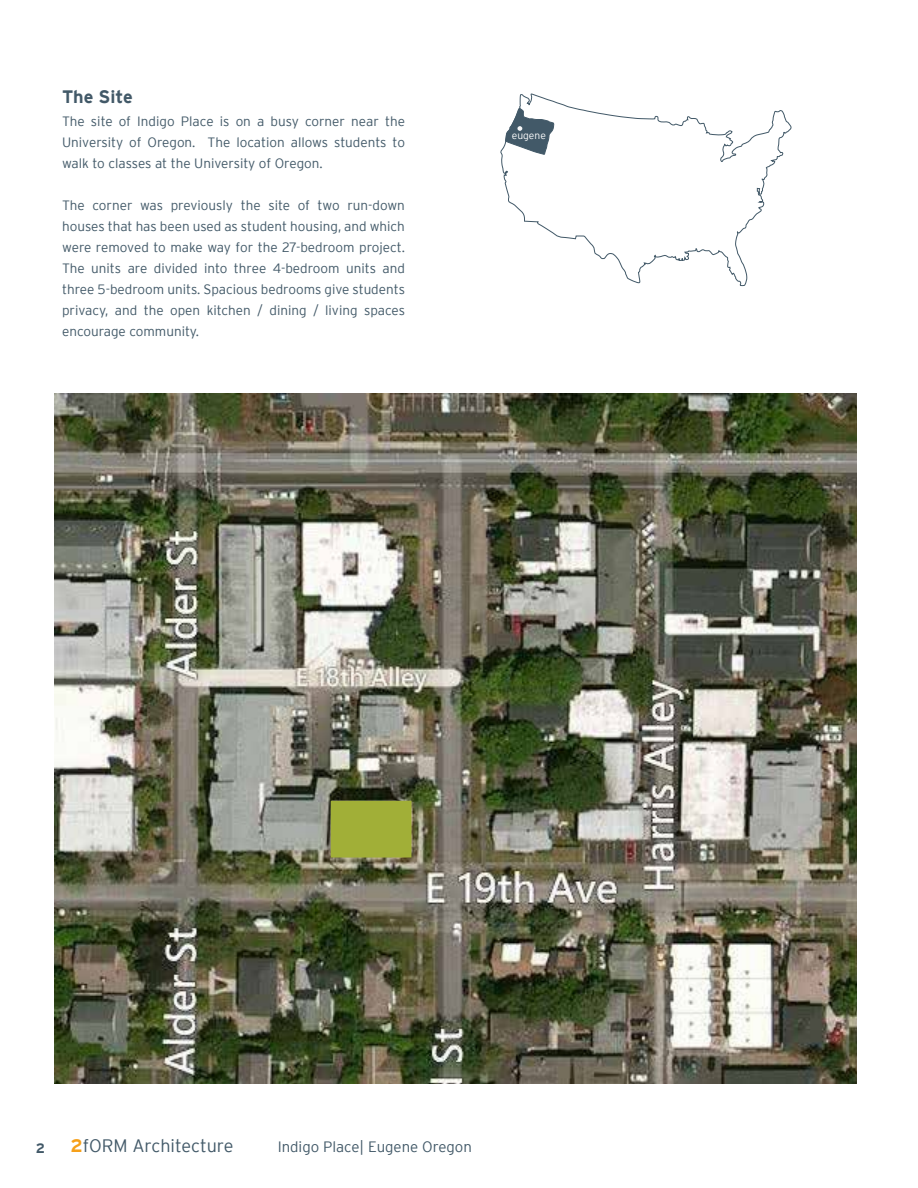
<style>
.page{position:relative;width:918px;height:1188px;background:#fff}
.page>*{position:absolute;margin:0;border:0;box-sizing:border-box;transform-origin:0 0}
.t1{font:300 18px "Interstate";color:#425968}
.t2{font:700 18px "Interstate";color:#425968}
.t3{font:300 15px "Interstate";color:#425968}
.t4{font:300 13.5px/21px "Interstate";color:#425968;text-align:justify}
.t5{font:700 13.5px "Interstate";color:#425968}
.t6{font:300 10.2px "Interstate";color:#fff}
.s1{font-weight:700;color:#f6a01a}
</style>
<div class="page">
<img style="left:54px;top:394px;width:802px;height:689px">
<svg style="left:500px;top:93px;width:292px;height:193px"></svg>
<svg style="left:505px;top:108px;width:49px;height:47px"></svg>
<div style="left:331px;top:801px;width:80px;height:57px;background:#a1af37"></div>
<h1 class="t2" style="left:62px;top:86px;width:72px">The Site</h1>
<p class="t4" style="left:62px;top:111px;width:344px">The site of Indigo Place is on a busy corner near the University of Oregon. The location allows students to walk to classes at the University of Oregon.</p>
<p class="t4" style="left:62px;top:195px;width:344px">The corner was previously the site of two run-down houses that has been used as student housing, and which were removed to make way for the 27-bedroom project.<br>The units are divided into three 4-bedroom units and three 5-bedroom units. Spacious bedrooms give students privacy, and the open kitchen / dining / living spaces encourage community.</p>
<p class="t6" style="left:512px;top:130px;width:36px">eugene</p>
<p class="t5" style="left:36px;top:1141px;width:11px">2</p>
<h1 class="t1" style="left:70px;top:1135px;width:164px"><span class="s1">2</span>fORM Architecture</h1>
<p class="t3" style="left:278px;top:1138px;width:196px">Indigo Place| Eugene Oregon</p>
</div>
